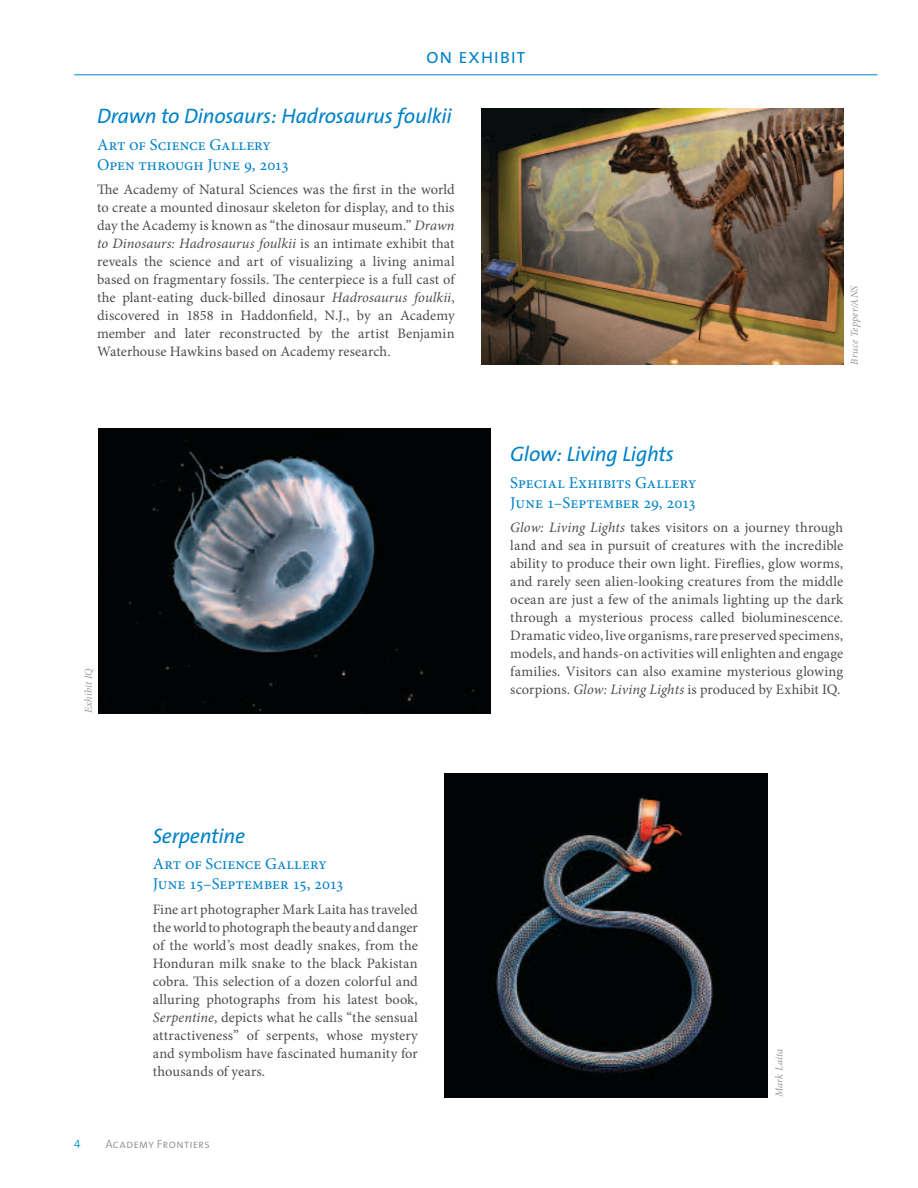
<style>
.page{position:relative;width:918px;height:1188px;background:#fff}
.page>*{position:absolute;margin:0;border:0;box-sizing:border-box;transform-origin:0 0}
.t1{font:italic 21px "The Sans";letter-spacing:-.015em;color:#0082c7}
.t2{font:21px "The Sans Semi Light Caps";letter-spacing:.005em;color:#0082c7}
.t3{font:16.5px/19.8px "Minion Pro";color:#0082c7}
.t4{font:14.4px/18px "Minion Pro";letter-spacing:-.005em;color:#4d4d4f;text-align:justify}
.t5{font:12px "The Sans Semi Light Caps";letter-spacing:.015em;color:#949698}
.t6{font:12px "The Sans Semi Light Caps";color:#0092d0}
.t7{font:italic 10.5px "Minion Pro";letter-spacing:.015em;color:#949698}
.s1{font-style:italic}
</style>
<div class="page">
<hr style="left:74px;top:74px;width:804px;height:1px;background:#0082c7">
<img style="left:444px;top:773px;width:324px;height:324px">
<img style="left:99px;top:428px;width:391px;height:285px">
<img style="left:482px;top:108px;width:361px;height:256px">
<h1 class="t2" style="left:426px;top:39px;width:101px">on exhibit</h1>
<h1 class="t1" style="left:97px;top:99px;width:356px">Drawn to Dinosaurs: Hadrosaurus foulkii</h1>
<p class="t3" style="left:97px;top:135px;width:194px">Art of Science Gallery<br>Open through June 9, 2013</p>
<p class="t4" style="left:97px;top:181px;width:360px">The Academy of Natural Sciences was the first in the world to create a mounted dinosaur skeleton for display, and to this day the Academy is known as “the dinosaur museum.” <span class="s1">Drawn to Dinosaurs: Hadrosaurus foulkii</span> is an intimate exhibit that reveals the science and art of visualizing a living animal based on fragmentary fossils. The centerpiece is a full cast of the plant-eating duck-billed dinosaur <span class="s1">Hadrosaurus foulkii</span>, discovered in 1858 in Haddonfield, N.J., by an Academy member and later reconstructed by the artist Benjamin Waterhouse Hawkins based on Academy research.</p>
<p class="t7" style="left:847px;top:364px;width:80px;rotate:-90deg">Bruce Tepper/ANS</p>
<p class="t7" style="left:81px;top:713px;width:46px;rotate:-90deg">Exhibit IQ</p>
<h1 class="t1" style="left:153px;top:818px;width:94px">Serpentine</h1>
<p class="t3" style="left:153px;top:854px;width:193px">Art of Science Gallery<br>June 15–September 15, 2013</p>
<p class="t4" style="left:153px;top:900px;width:267px">Fine art photographer Mark Laita has traveled the world to photograph the beauty and danger of the world’s most deadly snakes, from the Honduran milk snake to the black Pakistan cobra. This selection of a dozen colorful and alluring photographs from his latest book, <span class="s1">Serpentine</span>, depicts what he calls “the sensual attractiveness” of serpents, whose mystery and symbolism have fascinated humanity for thousands of years.</p>
<p class="t6" style="left:74px;top:1134px;width:8px">4</p>
<p class="t5" style="left:105px;top:1134px;width:106px">Academy Frontiers</p>
<h1 class="t1" style="left:510px;top:437px;width:165px">Glow: Living Lights</h1>
<p class="t3" style="left:510px;top:473px;width:188px">Special Exhibits Gallery<br>June 1–September 29, 2013</p>
<p class="t4" style="left:510px;top:519px;width:335px"><span class="s1">Glow: Living Lights</span> takes visitors on a journey through land and sea in pursuit of creatures with the incredible ability to produce their own light. Fireflies, glow worms, and rarely seen alien-looking creatures from the middle ocean are just a few of the animals lighting up the dark through a mysterious process called bioluminescence.<br>Dramatic video, live organisms, rare preserved specimens, models, and hands-on activities will enlighten and engage families. Visitors can also examine mysterious glowing scorpions. <span class="s1">Glow: Living Lights</span> is produced by Exhibit IQ.</p>
<p class="t7" style="left:772px;top:1097px;width:50px;rotate:-90deg">Mark Laita</p>
</div>
